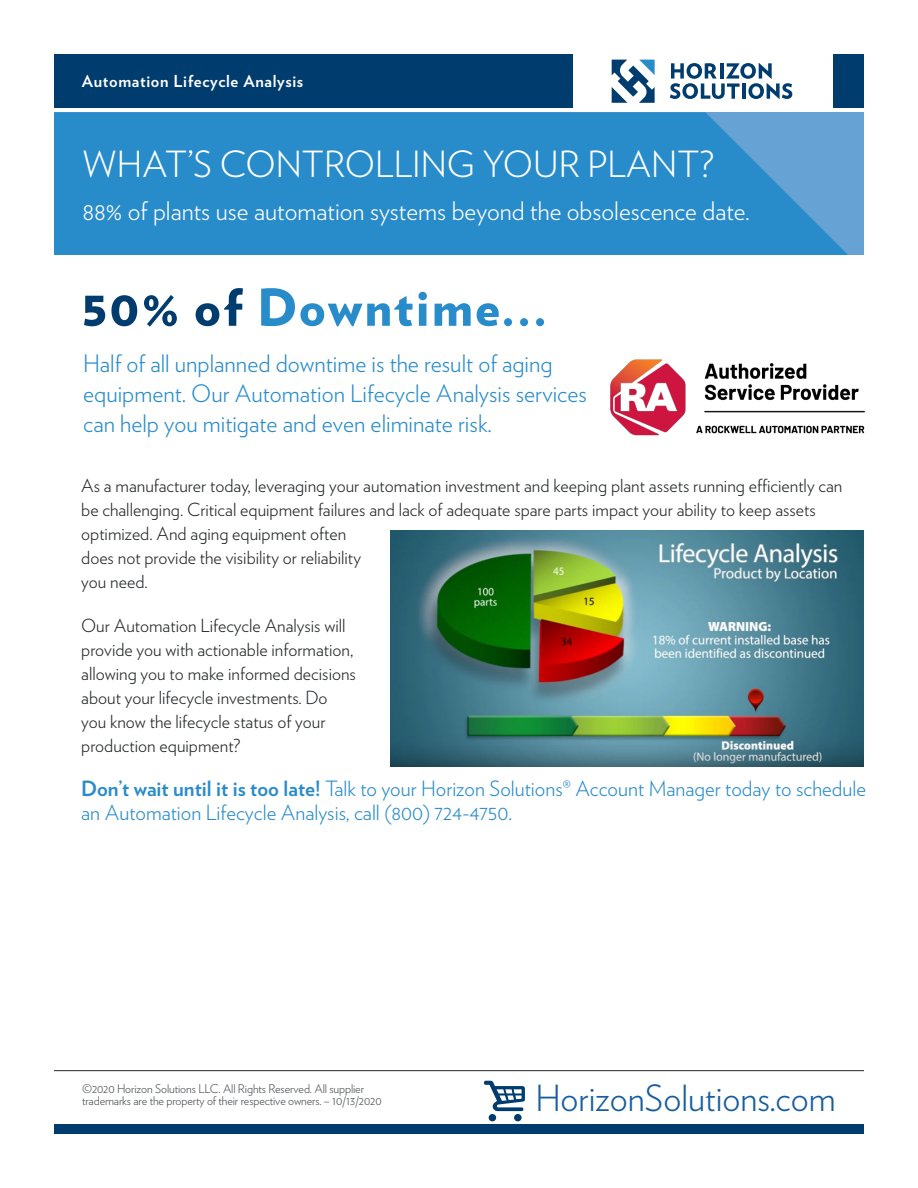
<style>
.page{position:relative;width:918px;height:1188px;background:#fff}
.page>*{position:absolute;margin:0;border:0;box-sizing:border-box;transform-origin:0 0}
._5_Callout{font:900 51px "Verlag";letter-spacing:.04em;color:#298cca}
._1_Title{font:300 36px "Verlag";color:#fff}
.t1{font:300 36px "Verlag";color:#175d9e}
._2_Sub_title{font:300 25.5px "Verlag";color:#fff}
._5_Callout-2{font:300 24px/30px "Verlag";color:#298cca}
._5_Callout-3{font:300 21px/24px "Verlag";color:#298cca}
._5_Callout-4{font:300 18px/24px "Verlag";color:#242729}
._3_Division{font:700 16.5px "Verlag";letter-spacing:.04em;color:#fff}
.t2{font:300 12px/12px "Verlag";letter-spacing:-.01em;color:#4a4d4f}
.s1{color:#003d6e}
.s2{font-weight:700}
</style>
<div class="page">
<div style="left:54px;top:1124px;width:810px;height:10px;background:#003d6e"></div>
<hr style="left:54px;top:1070px;width:810px;height:1px;background:#242729">
<svg style="left:54px;top:112px;width:794px;height:143px;background:#2e8dca"></svg>
<div style="left:54px;top:54px;width:519px;height:54px;background:#003d6e"></div>
<div style="left:833px;top:54px;width:31px;height:54px;background:#003d6e"></div>
<svg style="left:612px;top:60px;width:43px;height:43px"></svg>
<svg style="left:670px;top:63px;width:122px;height:36px"></svg>
<img style="left:390px;top:531px;width:474px;height:235px">
<img style="left:610px;top:359px;width:255px;height:77px">
<svg style="left:484px;top:1081px;width:41px;height:40px"></svg>
<p class="_3_Division" style="left:82px;top:68px;width:223px">Automation Lifecycle Analysis</p>
<p class="_1_Title" style="left:83px;top:138px;width:633px">WHAT’S CONTROLLING YOUR PLANT?</p>
<p class="_2_Sub_title" style="left:83px;top:192px;width:669px">88% of plants use automation systems beyond the obsolescence date.</p>
<p class="_5_Callout" style="left:81px;top:265px;width:468px"><span class="s1">50% of</span> Downtime...</p>
<p class="_5_Callout-2" style="left:83px;top:347px;width:505px">Half of all unplanned downtime is the result of aging equipment. Our Automation Lifecycle Analysis services can help you mitigate and even eliminate risk.</p>
<p class="_5_Callout-4" style="left:81px;top:472px;width:763px">As a manufacturer today, leveraging your automation investment and keeping plant assets running efficiently can be challenging. Critical equipment failures and lack of adequate spare parts impact your ability to keep assets optimized. And aging equipment often<br>does not provide the visibility or reliability<br>you need.</p>
<p class="_5_Callout-4" style="left:81px;top:613px;width:276px">Our Automation Lifecycle Analysis will provide you with actionable information, allowing you to make informed decisions about your lifecycle investments. Do you know the lifecycle status of your production equipment?</p>
<p class="_5_Callout-3" style="left:81px;top:776px;width:786px"><span class="s2">Don’t wait until it is too late!</span> Talk to your Horizon Solutions® Account Manager today to schedule an Automation Lifecycle Analysis, call (800) 724-4750.</p>
<p class="t2" style="left:82px;top:1083px;width:301px">©2020 Horizon Solutions LLC. All Rights Reserved. All supplier trademarks are the property of their respective owners. – 10/13/2020</p>
<p class="t1" style="left:535px;top:1072px;width:302px">HorizonSolutions.com</p>
</div>
